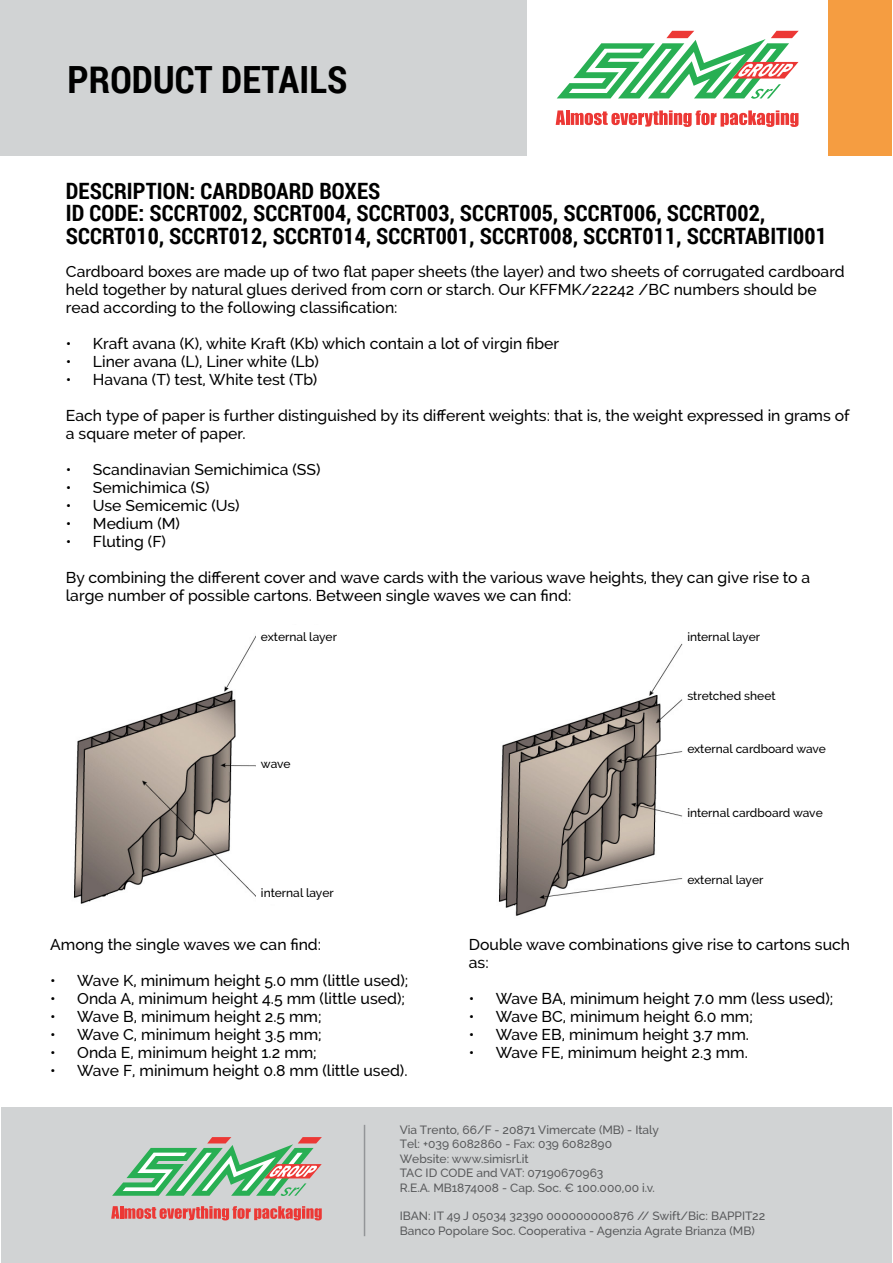
<style>
.page{position:relative;width:893px;height:1263px;background:#fff}
.page>*{position:absolute;margin:0;border:0;box-sizing:border-box;transform-origin:0 0}
.t1{font:700 37.5px "Roboto Condensed";letter-spacing:.005em;color:#000}
.t2{font:700 22.5px/22.5px "Roboto Condensed";letter-spacing:.005em;color:#000}
.t3{font:500 15.75px/18px "Raleway";color:#000}
.t4{font:500 12px/14.4px "Raleway";color:#58595b}
.t5{font:500 12px "Raleway";color:#000}
</style>
<div class="page">
<div style="left:0;top:0;width:526px;height:155px;background:#d1d3d4"></div>
<div style="left:1px;top:1107px;width:891px;height:156px;background:#d1d3d4"></div>
<div style="left:828px;top:0;width:64px;height:155px;background:#f59d41"></div>
<hr style="left:364px;top:1125px;width:1px;height:111px;background:#939598">
<svg style="left:557px;top:31px;width:242px;height:68px"></svg>
<svg style="left:556px;top:110px;width:9px;height:15px"></svg>
<hr style="left:566px;top:110px;width:3px;height:15px;background:#ec3835">
<svg style="left:571px;top:110px;width:227px;height:17px"></svg>
<svg style="left:112px;top:1137px;width:210px;height:59px"></svg>
<svg style="left:111px;top:1206px;width:211px;height:14px"></svg>
<img style="left:73px;top:635px;width:183px;height:269px">
<img style="left:498px;top:643px;width:185px;height:273px">
<h1 class="t1" style="left:68px;top:54px;width:281px">PRODUCT DETAILS</h1>
<h2 class="t2" style="left:66px;top:179px;width:763px">DESCRIPTION: CARDBOARD BOXES<br>ID CODE: SCCRT002, SCCRT004, SCCRT003, SCCRT005, SCCRT006, SCCRT002,<br>SCCRT010, SCCRT012, SCCRT014, SCCRT001, SCCRT008, SCCRT011, SCCRTABITI001</h2>
<p class="t3" style="left:66px;top:262px;width:780px">Cardboard boxes are made up of two flat paper sheets (the layer) and two sheets of corrugated cardboard held together by natural glues derived from corn or starch. Our KFFMK/22242 /BC numbers should be read according to the following classification:</p>
<p class="t3" style="left:66px;top:334px;width:495px">• Kraft avana (K), white Kraft (Kb) which contain a lot of virgin fiber</p>
<p class="t3" style="left:66px;top:352px;width:254px">• Liner avana (L), Liner white (Lb)</p>
<p class="t3" style="left:66px;top:370px;width:253px">• Havana (T) test, White test (Tb)</p>
<p class="t3" style="left:66px;top:406px;width:785px">Each type of paper is further distinguished by its different weights: that is, the weight expressed in grams of a square meter of paper.</p>
<p class="t3" style="left:66px;top:460px;width:256px">• Scandinavian Semichimica (SS)</p>
<p class="t3" style="left:66px;top:478px;width:145px">• Semichimica (S)</p>
<p class="t3" style="left:66px;top:496px;width:175px">• Use Semicemic (Us)</p>
<p class="t3" style="left:66px;top:514px;width:116px">• Medium (M)</p>
<p class="t3" style="left:66px;top:532px;width:102px">• Fluting (F)</p>
<p class="t3" style="left:66px;top:568px;width:746px">By combining the different cover and wave cards with the various wave heights, they can give rise to a large number of possible cartons. Between single waves we can find:</p>
<p class="t5" style="left:261px;top:630px;width:78px">external layer</p>
<p class="t5" style="left:687px;top:630px;width:74px">internal layer</p>
<p class="t5" style="left:687px;top:689px;width:90px">stretched sheet</p>
<p class="t5" style="left:261px;top:756px;width:31px">wave</p>
<p class="t5" style="left:261px;top:886px;width:74px">internal layer</p>
<p class="t3" style="left:50px;top:935px;width:272px">Among the single waves we can find:</p>
<p class="t3" style="left:50px;top:971px;width:360px">• Wave K, minimum height 5.0 mm (little used);</p>
<p class="t3" style="left:50px;top:989px;width:356px">• Onda A, minimum height 4.5 mm (little used);</p>
<p class="t3" style="left:50px;top:1007px;width:273px">• Wave B, minimum height 2.5 mm;</p>
<p class="t3" style="left:50px;top:1025px;width:273px">• Wave C, minimum height 3.5 mm;</p>
<p class="t3" style="left:50px;top:1043px;width:268px">• Onda E, minimum height 1.2 mm;</p>
<p class="t3" style="left:50px;top:1061px;width:359px">• Wave F, minimum height 0.8 mm (little used).</p>
<p class="t5" style="left:687px;top:742px;width:140px">external cardboard wave</p>
<p class="t5" style="left:687px;top:806px;width:137px">internal cardboard wave</p>
<p class="t5" style="left:687px;top:873px;width:78px">external layer</p>
<p class="t3" style="left:469px;top:935px;width:383px">Double wave combinations give rise to cartons such as:</p>
<p class="t3" style="left:469px;top:989px;width:366px">• Wave BA, minimum height 7.0 mm (less used);</p>
<p class="t3" style="left:469px;top:1007px;width:286px">• Wave BC, minimum height 6.0 mm;</p>
<p class="t3" style="left:469px;top:1025px;width:282px">• Wave EB, minimum height 3.7 mm.</p>
<p class="t3" style="left:469px;top:1043px;width:281px">• Wave FE, minimum height 2.3 mm.</p>
<p class="t4" style="left:400px;top:1122px;width:261px">Via Trento, 66/F - 20871 Vimercate (MB) - Italy Tel: +039 6082860 - Fax: 039 6082890<br>Website: www.simisrl.it<br>TAC ID CODE and VAT: 07190670963<br>R.E.A. MB1874008 - Cap. Soc. € 100.000,00 i.v.</p>
<p class="t4" style="left:400px;top:1209px;width:367px">IBAN: IT 49 J 05034 32390 000000000876 // Swift/Bic: BAPPIT22<br>Banco Popolare Soc. Cooperativa - Agenzia Agrate Brianza (MB)</p>
</div>
